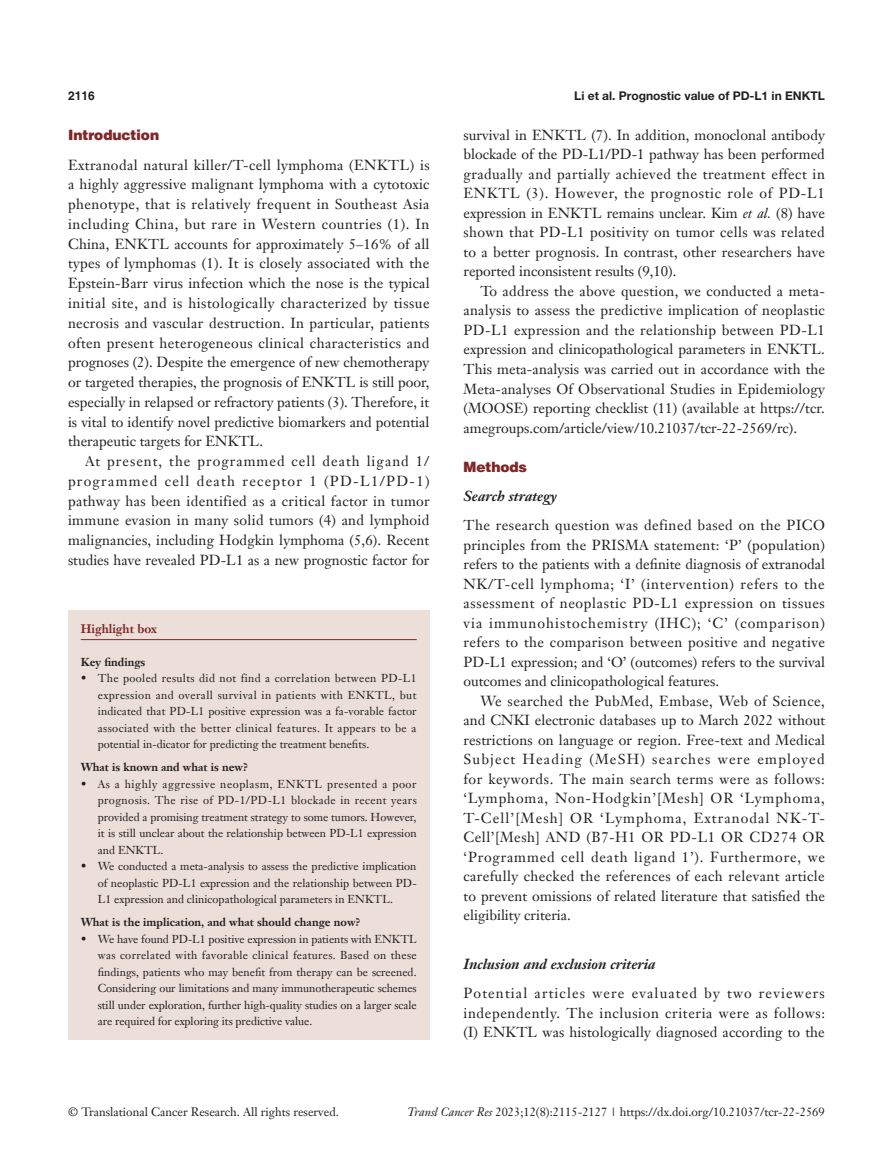
<style>
.page{position:relative;width:893px;height:1170px;background:#fff}
.page>*{position:absolute;margin:0;border:0;box-sizing:border-box;transform-origin:0 0}
.t1{font:14.25px/19.5px "Janson Text LT";color:#231f20;text-align:justify}
._2ji-6_5{font:italic 700 14.25px "Janson Text LT";color:#231f20}
._1ji-6_5{font:900 14.25px "Helvetica";color:#812627}
.t2{font:12px "Janson Text LT";color:#231f20}
.t3{font:700 12px "Helvetica Neue LT Pro";color:#231f20}
.Cite{font:700 12px "Janson Text LT";color:#812627}
.t4{font:700 12px "Helvetica";color:#231f20}
.box-zhengwen{font:11.25px/16.5px "Janson Text LT";letter-spacing:-.005em;color:#231f20;text-align:justify}
.box-zhengwen-1_5mm{font:11.25px/16.5px "Janson Text LT";color:#231f20;text-align:justify}
.box-biaoti{font:700 11.25px "Janson Text LT";color:#231f20}
.s1{font-style:italic}
</style>
<div class="page">
<div style="left:68px;top:610px;width:361px;height:429px;background:#ecdfd9"></div>
<hr style="left:81px;top:639px;width:336px;height:1px;background:#812627">
<p class="t4" style="left:68px;top:88px;width:28px">2116</p>
<p class="t3" style="left:574px;top:88px;width:252px">Li et al. Prognostic value of PD-L1 in ENKTL</p>
<p class="_1ji-6_5" style="left:68px;top:126px;width:93px">Introduction</p>
<p class="t1" style="left:68px;top:155px;width:363px">Extranodal natural killer/T-cell lymphoma (ENKTL) is a highly aggressive malignant lymphoma with a cytotoxic phenotype, that is relatively frequent in Southeast Asia including China, but rare in Western countries (1). In China, ENKTL accounts for approximately 5–16% of all types of lymphomas (1). It is closely associated with the Epstein-Barr virus infection which the nose is the typical initial site, and is histologically characterized by tissue necrosis and vascular destruction. In particular, patients often present heterogeneous clinical characteristics and prognoses (2). Despite the emergence of new chemotherapy or targeted therapies, the prognosis of ENKTL is still poor, especially in relapsed or refractory patients (3). Therefore, it is vital to identify novel predictive biomarkers and potential therapeutic targets for ENKTL.</p>
<p class="t1" style="left:68px;top:451px;width:363px;text-indent:17px">At present, the programmed cell death ligand 1/ programmed cell death receptor 1 (PD-L1/PD-1) pathway has been identified as a critical factor in tumor immune evasion in many solid tumors (4) and lymphoid malignancies, including Hodgkin lymphoma (5,6). Recent studies have revealed PD-L1 as a new prognostic factor for</p>
<p class="Cite" style="left:81px;top:621px;width:78px">Highlight box</p>
<p class="box-biaoti" style="left:81px;top:654px;width:66px">Key findings</p>
<p class="box-zhengwen-1_5mm" style="left:98px;top:670px;width:320px;text-indent:-17px">• The pooled results did not find a correlation between PD-L1 expression and overall survival in patients with ENKTL, but indicated that PD-L1 positive expression was a fa-vorable factor associated with the better clinical features. It appears to be a potential in-dicator for predicting the treatment benefits.</p>
<p class="box-biaoti" style="left:81px;top:759px;width:169px">What is known and what is new?</p>
<p class="box-zhengwen" style="left:98px;top:775px;width:321px;text-indent:-17px">• As a highly aggressive neoplasm, ENKTL presented a poor prognosis. The rise of PD-1/PD-L1 blockade in recent years provided a promising treatment strategy to some tumors. However, it is still unclear about the relationship between PD-L1 expression and ENKTL.</p>
<p class="box-zhengwen-1_5mm" style="left:98px;top:857px;width:320px;text-indent:-17px">• We conducted a meta-analysis to assess the predictive implication of neoplastic PD-L1 expression and the relationship between PD-L1 expression and clinicopathological parameters in ENKTL.</p>
<p class="box-biaoti" style="left:81px;top:914px;width:281px">What is the implication, and what should change now?</p>
<p class="box-zhengwen" style="left:98px;top:930px;width:321px;text-indent:-17px">• We have found PD-L1 positive expression in patients with ENKTL was correlated with favorable clinical features. Based on these findings, patients who may benefit from therapy can be screened.<br>Considering our limitations and many immunotherapeutic schemes still under exploration, further high-quality studies on a larger scale are required for exploring its predictive value.</p>
<p class="t1" style="left:463px;top:125px;width:363px">survival in ENKTL (7). In addition, monoclonal antibody blockade of the PD-L1/PD-1 pathway has been performed gradually and partially achieved the treatment effect in ENKTL (3). However, the prognostic role of PD-L1 expression in ENKTL remains unclear. Kim <span class="s1">et al.</span> (8) have shown that PD-L1 positivity on tumor cells was related to a better prognosis. In contrast, other researchers have reported inconsistent results (9,10).</p>
<p class="t1" style="left:463px;top:281px;width:363px;text-indent:17px">To address the above question, we conducted a meta&shy;analysis to assess the predictive implication of neoplastic PD-L1 expression and the relationship between PD-L1 expression and clinicopathological parameters in ENKTL.<br>This meta-analysis was carried out in accordance with the Meta-analyses Of Observational Studies in Epidemiology (MOOSE) reporting checklist (11) (available at https://tcr. amegroups.com/article/view/10.21037/tcr-22-2569/rc).</p>
<p class="_1ji-6_5" style="left:463px;top:457px;width:65px">Methods</p>
<p class="_2ji-6_5" style="left:463px;top:486px;width:95px">Search strategy</p>
<p class="t1" style="left:463px;top:515px;width:363px">The research question was defined based on the PICO principles from the PRISMA statement: ‘P’ (population) refers to the patients with a definite diagnosis of extranodal NK/T-cell lymphoma; ‘I’ (intervention) refers to the assessment of neoplastic PD-L1 expression on tissues via immunohistochemistry (IHC); ‘C’ (comparison) refers to the comparison between positive and negative PD-L1 expression; and ‘O’ (outcomes) refers to the survival outcomes and clinicopathological features.</p>
<p class="t1" style="left:463px;top:691px;width:363px;text-indent:17px">We searched the PubMed, Embase, Web of Science, and CNKI electronic databases up to March 2022 without restrictions on language or region. Free-text and Medical Subject Heading (MeSH) searches were employed for keywords. The main search terms were as follows: ‘Lymphoma, Non-Hodgkin’[Mesh] OR ‘Lymphoma, T-Cell’[Mesh] OR ‘Lymphoma, Extranodal NK-T-Cell’[Mesh] AND (B7-H1 OR PD-L1 OR CD274 OR ‘Programmed cell death ligand 1’). Furthermore, we carefully checked the references of each relevant article to prevent omissions of related literature that satisfied the eligibility criteria.</p>
<p class="_2ji-6_5" style="left:463px;top:954px;width:194px">Inclusion and exclusion criteria</p>
<p class="t1" style="left:463px;top:983px;width:363px">Potential articles were evaluated by two reviewers independently. The inclusion criteria were as follows: (I) ENKTL was histologically diagnosed according to the</p>
<p class="t2" style="left:68px;top:1104px;width:272px">© Translational Cancer Research. All rights reserved.</p>
<p class="t2" style="left:407px;top:1104px;width:419px"><span class="s1">Transl Cancer Res</span> 2023;12(8):2115-2127 | https://dx.doi.org/10.21037/tcr-22-2569</p>
</div>
